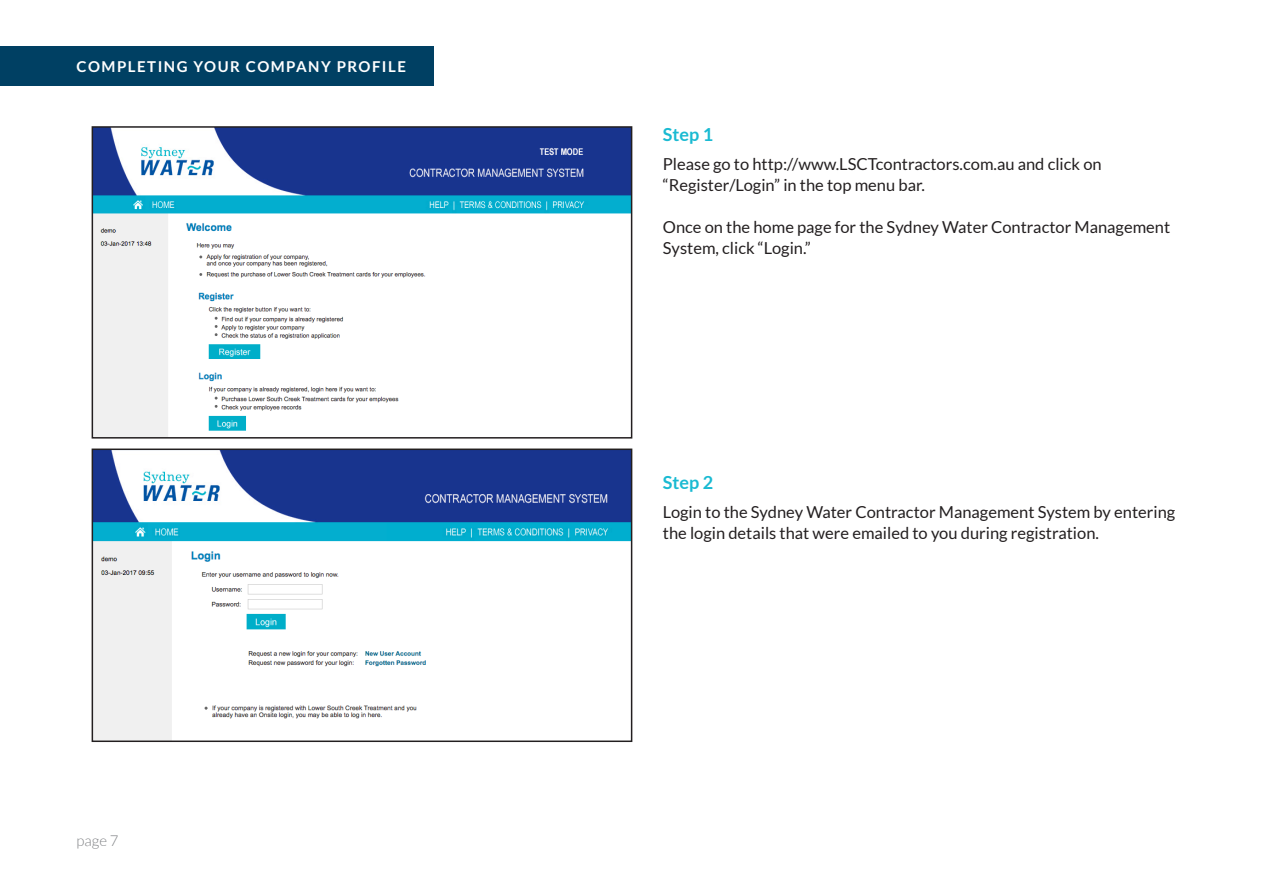
<style>
.page{position:relative;width:1263px;height:893px;background:#fff}
.page>*{position:absolute;margin:0;border:0;box-sizing:border-box;transform-origin:0 0}
.h2-RED{font:700 18px "Lato";color:#1abad2}
.copy-n{font:16.5px/21px "Lato";color:#231f20}
.t1{font:700 15px "Lato";letter-spacing:.1em;color:#fff}
.t2{font:300 15px "Lato";color:#808285}
</style>
<div class="page">
<div style="left:0;top:47px;width:434px;height:39px;background:#004063"></div>
<img style="left:95px;top:129px;width:534px;height:307px">
<div style="left:92px;top:126px;width:540px;height:313px;border:2px solid #231f20"></div>
<img style="left:95px;top:451px;width:534px;height:288px">
<div style="left:92px;top:448px;width:540px;height:294px;border:2px solid #231f20"></div>
<p class="t1" style="left:77px;top:58px;width:331px">COMPLETING YOUR COMPANY PROFILE</p>
<p class="t1" style="left:77px;top:58px;width:81px">REGIST R</p>
<p class="t2" style="left:77px;top:833px;width:44px">page 7</p>
<p class="h2-RED" style="left:663px;top:124px;width:52px">Step 1</p>
<p class="copy-n" style="left:663px;top:154px;width:440px">Please go to http://www.LSCTcontractors.com.au and click on “Register/Login” in the top menu bar.</p>
<p class="copy-n" style="left:663px;top:217px;width:509px">Once on the home page for the Sydney Water Contractor Management<br>System, click “Login.”</p>
<p class="h2-RED" style="left:663px;top:472px;width:52px">Step 2</p>
<p class="copy-n" style="left:663px;top:502px;width:514px">Login to the Sydney Water Contractor Management System by entering the login details that were emailed to you during registration.</p>
</div>
